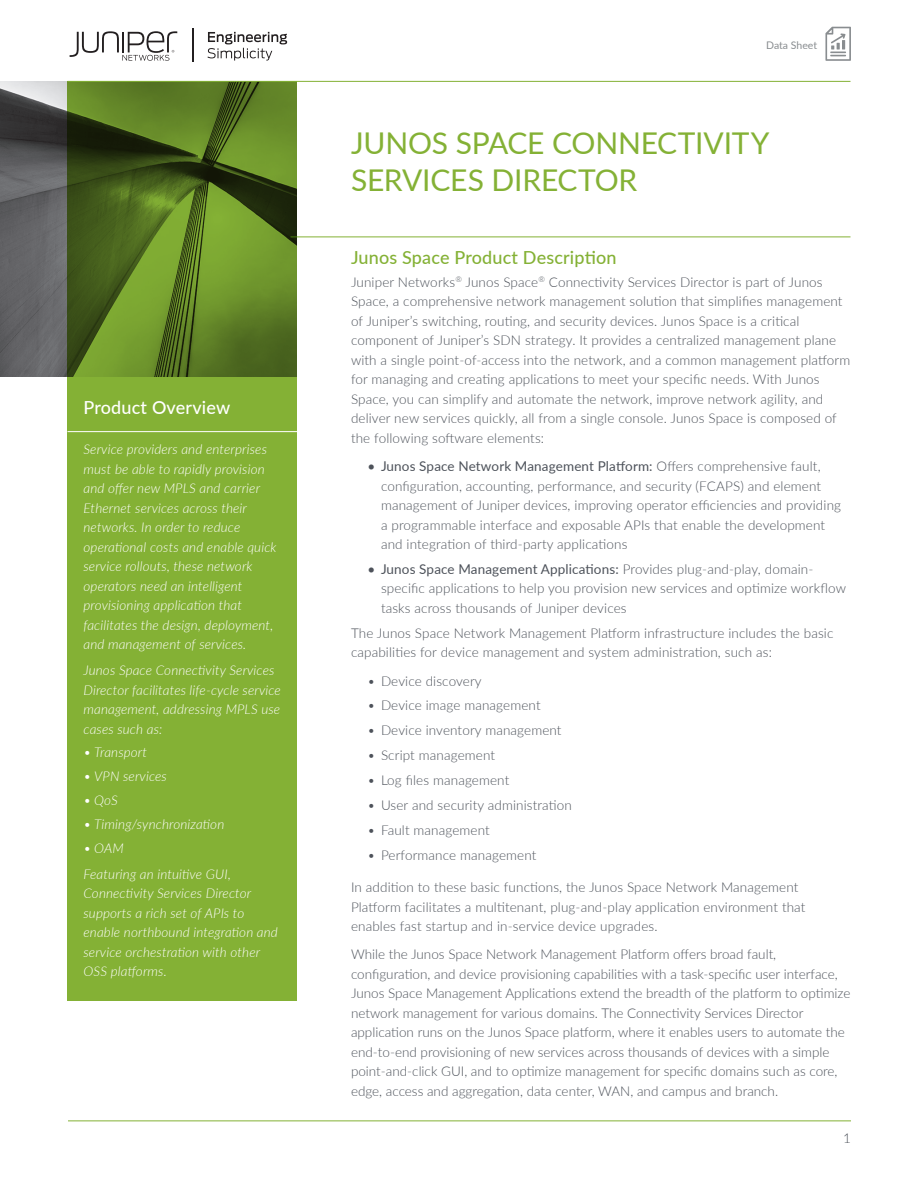
<style>
.page{position:relative;width:918px;height:1188px;background:#fff}
.page>*{position:absolute;margin:0;border:0;box-sizing:border-box;transform-origin:0 0}
.Datasheet_title{font:30px/37.5px "Lato";letter-spacing:-.005em;color:#84b135}
.t1{font:500 18px "Lato";letter-spacing:.01em;color:#84b135}
.Sidebar_head{font:500 18px "Lato";letter-spacing:.01em;color:#fff}
.t2{font:300 13.5px/19.5px "Lato";letter-spacing:.01em;color:#4d525a}
.PO_box_text{font:italic 300 13.5px/19.5px "Lato";letter-spacing:.01em;color:#fff}
.t3{font:10.5px "Lato";letter-spacing:-.005em;color:#898d90}
.s1{font-weight:400}
</style>
<div class="page">
<img style="left:0;top:81px;width:68px;height:296px">
<hr style="left:291px;top:237px;width:559px;height:1px;background:#84b135">
<svg style="left:825px;top:27px;width:26px;height:34px"></svg>
<svg style="left:207px;top:32px;width:80px;height:29px"></svg>
<svg style="left:70px;top:31px;width:107px;height:30px"></svg>
<hr style="left:192px;top:28px;width:2px;height:34px;background:#231f20">
<svg style="left:68px;top:82px;width:229px;height:918px;background:#759d2f"></svg>
<hr style="left:68px;top:431px;width:229px;height:1px;background:#fff">
<hr style="left:68px;top:81px;width:782px;height:1px;background:#84b135">
<hr style="left:68px;top:1120px;width:783px;height:1px;background:#84b135">
<p class="Sidebar_head" style="left:84px;top:395px;width:148px">Product Overview</p>
<p class="PO_box_text" style="left:84px;top:439px;width:195px">Service providers and enterprises must be able to rapidly provision and offer new MPLS and carrier<br>Ethernet services across their networks. In order to reduce operational costs and enable quick service rollouts, these network operators need an intelligent provisioning application that facilitates the design, deployment, and management of services.</p>
<p class="PO_box_text" style="left:84px;top:660px;width:199px">Junos Space Connectivity Services<br>Director facilitates life-cycle service management, addressing MPLS use cases such as:</p>
<p class="PO_box_text" style="left:84px;top:742px;width:65px">• Transport</p>
<p class="PO_box_text" style="left:84px;top:766px;width:85px">• VPN services</p>
<p class="PO_box_text" style="left:84px;top:790px;width:36px">• QoS</p>
<p class="PO_box_text" style="left:84px;top:814px;width:142px">• Timing/synchronization</p>
<p class="PO_box_text" style="left:84px;top:838px;width:42px">• OAM</p>
<p class="PO_box_text" style="left:84px;top:864px;width:196px">Featuring an intuitive GUI,<br>Connectivity Services Director supports a rich set of APIs to enable northbound integration and service orchestration with other<br>OSS platforms.</p>
<p class="t3" style="left:766px;top:38px;width:52px">Data Sheet</p>
<p class="Datasheet_title" style="left:351px;top:123px;width:420px">JUNOS SPACE CONNECTIVITY<br>SERVICES DIRECTOR</p>
<h1 class="t1" style="left:351px;top:245px;width:267px">Junos Space Product Description</h1>
<p class="t2" style="left:351px;top:272px;width:501px">Juniper Networks<sup>®</sup> Junos Space<sup>®</sup> Connectivity Services Director is part of Junos Space, a comprehensive network management solution that simplifies management of Juniper’s switching, routing, and security devices. Junos Space is a critical component of Juniper’s SDN strategy. It provides a centralized management plane with a single point-of-access into the network, and a common management platform for managing and creating applications to meet your specific needs. With Junos Space, you can simplify and automate the network, improve network agility, and deliver new services quickly, all from a single console. Junos Space is composed of the following software elements:</p>
<p class="t2" style="left:381px;top:456px;width:462px;text-indent:-14px"><span class="s1">• Junos Space Network Management Platform:</span> Offers comprehensive fault, configuration, accounting, performance, and security (FCAPS) and element management of Juniper devices, improving operator efficiencies and providing a programmable interface and exposable APIs that enable the development and integration of third-party applications</p>
<p class="t2" style="left:381px;top:559px;width:467px;text-indent:-14px"><span class="s1">• Junos Space Management Applications:</span> Provides plug-and-play, domain&shy;specific applications to help you provision new services and optimize workflow tasks across thousands of Juniper devices</p>
<p class="t2" style="left:351px;top:623px;width:484px">The Junos Space Network Management Platform infrastructure includes the basic capabilities for device management and system administration, such as:</p>
<p class="t2" style="left:368px;top:670px;width:116px">• Device discovery</p>
<p class="t2" style="left:368px;top:695px;width:175px">• Device image management</p>
<p class="t2" style="left:368px;top:720px;width:196px">• Device inventory management</p>
<p class="t2" style="left:368px;top:745px;width:129px">• Script management</p>
<p class="t2" style="left:368px;top:770px;width:143px">• Log files management</p>
<p class="t2" style="left:368px;top:795px;width:206px">• User and security administration</p>
<p class="t2" style="left:368px;top:820px;width:124px">• Fault management</p>
<p class="t2" style="left:368px;top:845px;width:170px">• Performance management</p>
<p class="t2" style="left:351px;top:877px;width:456px">In addition to these basic functions, the Junos Space Network Management<br>Platform facilitates a multitenant, plug-and-play application environment that enables fast startup and in-service device upgrades.</p>
<p class="t2" style="left:351px;top:944px;width:501px">While the Junos Space Network Management Platform offers broad fault, configuration, and device provisioning capabilities with a task-specific user interface, Junos Space Management Applications extend the breadth of the platform to optimize network management for various domains. The Connectivity Services Director application runs on the Junos Space platform, where it enables users to automate the end-to-end provisioning of new services across thousands of devices with a simple point-and-click GUI, and to optimize management for specific domains such as core, edge, access and aggregation, data center, WAN, and campus and branch.</p>
<p class="t2" style="left:843px;top:1128px;width:9px">1</p>
</div>
